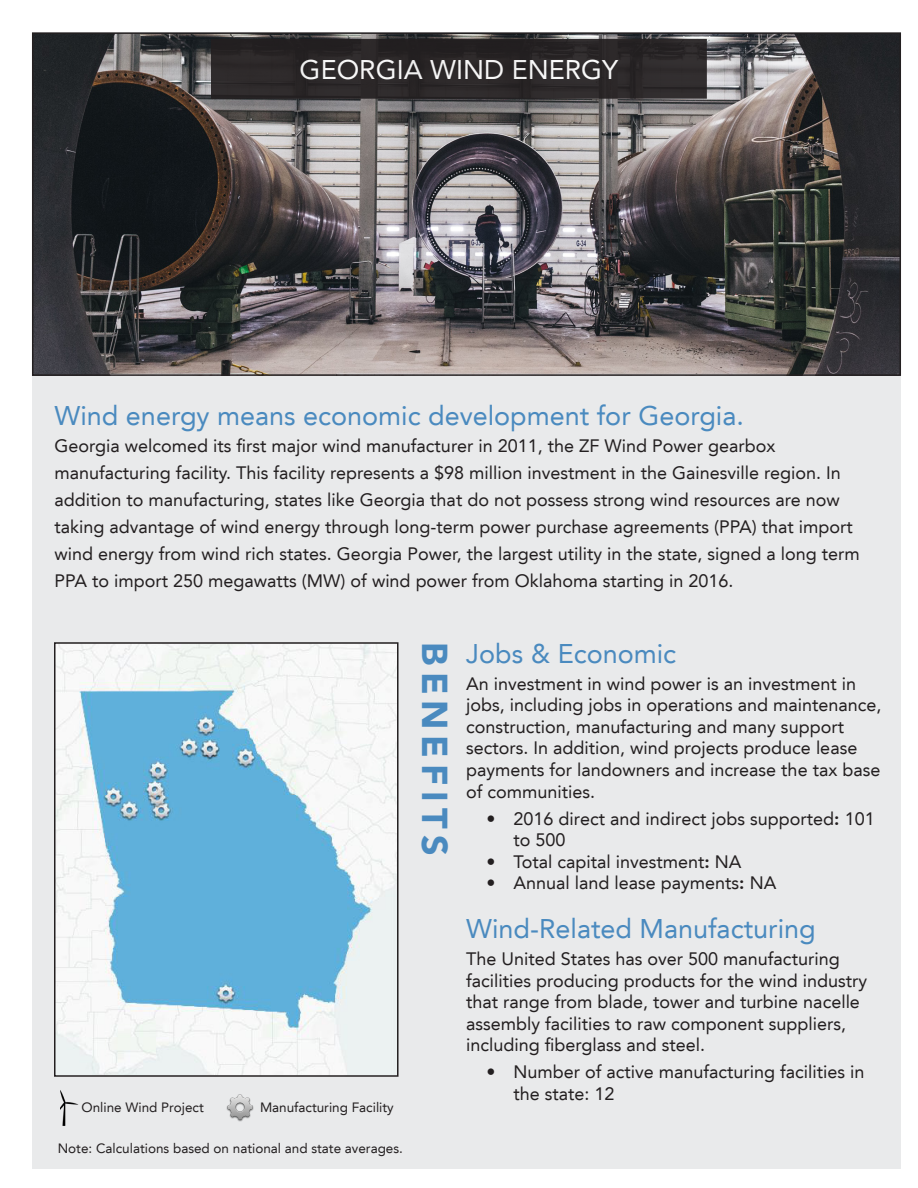
<style>
.page{position:relative;width:918px;height:1188px;background:#fff}
.page>*{position:absolute;margin:0;border:0;box-sizing:border-box;transform-origin:0 0}
.t1{font:900 36px "Avenir LT";letter-spacing:.165em;color:#4a8abf}
.t2{font:27px "Avenir LT";color:#4a8abf}
.t3{font:27px "Avenir LT";color:#fff}
.t4{font:18px/21.6px "Avenir LT";color:#231f20}
.t5{font:13.5px "Avenir LT";color:#231f20}
.s1{font-weight:800}
</style>
<div class="page">
<div style="left:32px;top:32px;width:868px;height:1137px;background:#e9eaeb"></div>
<img style="left:35px;top:35px;width:863px;height:338px">
<div style="left:32px;top:32px;width:869px;height:344px;border:2px solid #231f20"></div>
<div style="left:212px;top:40px;width:494px;height:58px;background:#2c2829"></div>
<div style="left:211px;top:39px;width:496px;height:60px;border:2px solid #231f20"></div>
<img style="left:57px;top:645px;width:339px;height:429px">
<div style="left:54px;top:642px;width:345px;height:435px;border:2px solid #231f20"></div>
<img style="left:226px;top:1094px;width:28px;height:28px">
<img style="left:60px;top:1090px;width:19px;height:36px">
<h2 class="t3" style="left:300px;top:54px;width:320px">GEORGIA WIND ENERGY</h2>
<p class="t2" style="left:54px;top:400px;width:691px">Wind energy means economic development for Georgia.</p>
<p class="t4" style="left:54px;top:432px;width:807px;line-height:27px">Georgia welcomed its first major wind manufacturer in 2011, the ZF Wind Power gearbox manufacturing facility. This facility represents a $98 million investment in the Gainesville region. In addition to manufacturing, states like Georgia that do not possess strong wind resources are now taking advantage of wind energy through long-term power purchase agreements (PPA) that import wind energy from wind rich states. Georgia Power, the largest utility in the state, signed a long term PPA to import 250 megawatts (MW) of wind power from Oklahoma starting in 2016.</p>
<p class="t5" style="left:82px;top:1099px;width:124px">Online Wind Project</p>
<p class="t5" style="left:260px;top:1099px;width:135px">Manufacturing Facility</p>
<p class="t5" style="left:58px;top:1140px;width:347px">Note: Calculations based on national and state averages.</p>
<p class="t1" style="left:457px;top:642px;width:214px;rotate:90deg">BENEFITS</p>
<p class="t2" style="left:466px;top:638px;width:212px">Jobs &amp; Economic</p>
<p class="t4" style="left:466px;top:673px;width:417px">An investment in wind power is an investment in jobs, including jobs in operations and maintenance, construction, manufacturing and many support sectors. In addition, wind projects produce lease payments for landowners and increase the tax base of communities.</p>
<p class="t4" style="left:513px;top:808px;width:363px;text-indent:-27px">• 2016 direct and indirect jobs supported<span class="s1">:</span> 101 to 500</p>
<p class="t4" style="left:486px;top:851px;width:257px">• Total capital investment<span class="s1">:</span> NA</p>
<p class="t4" style="left:486px;top:873px;width:292px">• Annual land lease payments<span class="s1">:</span> NA</p>
<p class="t2" style="left:466px;top:913px;width:351px">Wind-Related Manufacturing</p>
<p class="t4" style="left:466px;top:948px;width:403px">The United States has over 500 manufacturing facilities producing products for the wind industry that range from blade, tower and turbine nacelle assembly facilities to raw component suppliers, including fiberglass and steel.</p>
<p class="t4" style="left:513px;top:1062px;width:353px;text-indent:-27px">• Number of active manufacturing facilities in the state: 12</p>
</div>
